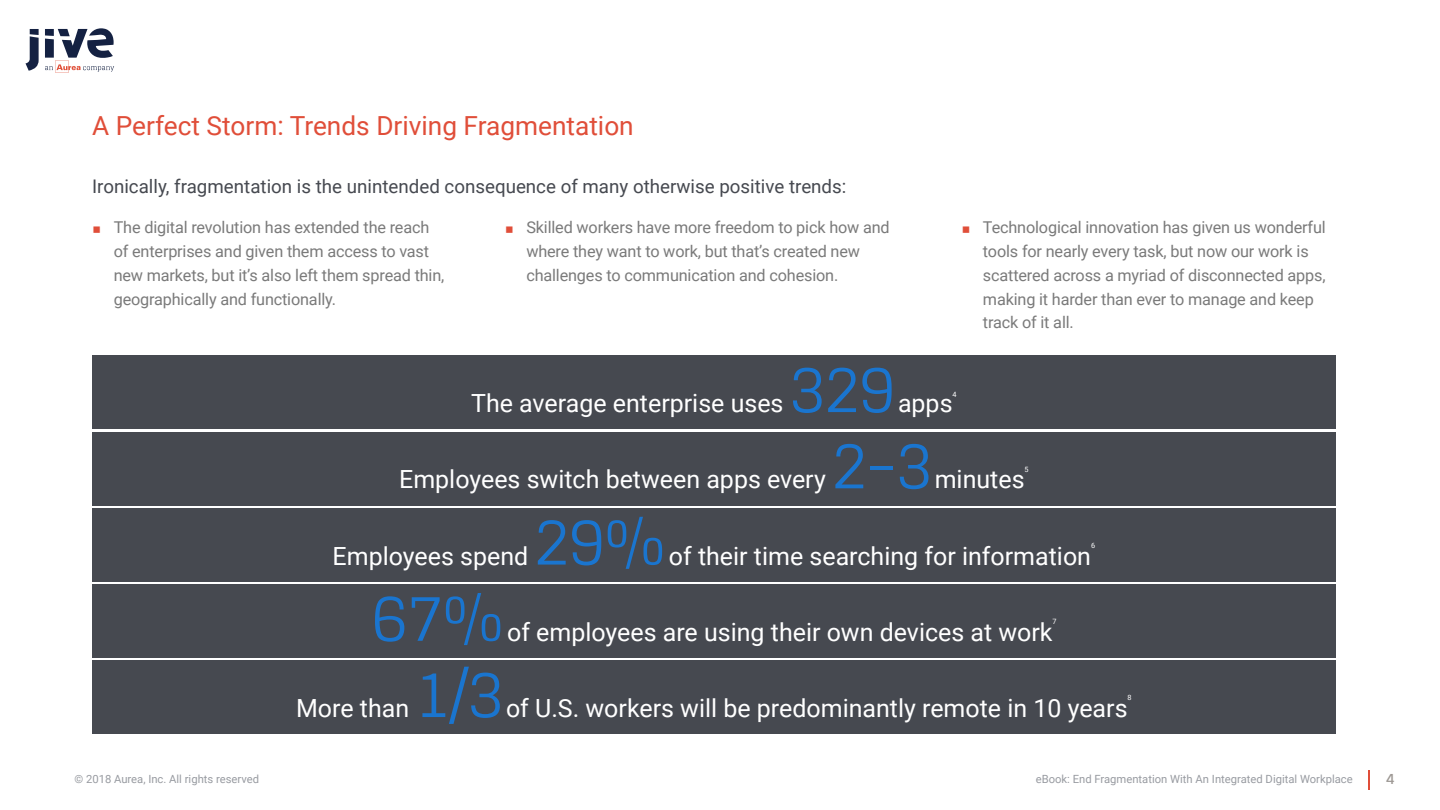
<style>
.page{position:relative;width:1440px;height:810px;background:#fff}
.page>*{position:absolute;margin:0;border:0;box-sizing:border-box;transform-origin:0 0}
.t1{font:65px "Glegoo";letter-spacing:-.04em;color:#1a75cf}
.t2{font:26.25px "Roboto";color:#e04e39}
.t3{font:25px "Roboto";color:#fff}
.t4{font:18.75px "Roboto";color:#464950}
.t5{font:16.25px/23.8px "Roboto";letter-spacing:-.01em;color:#7a7a7a}
.t6{font:700 15px "Glegoo";color:#9d9894}
.t7{font:11.25px "Roboto";color:#989ba1}
.t8{font:7.25px "Roboto";color:#fff}
</style>
<div class="page">
<svg style="left:26px;top:29px;width:13px;height:42px"></svg>
<svg style="left:45px;top:28px;width:69px;height:45px"></svg>
<hr style="left:1368px;top:770px;width:2px;height:20px;background:#e04e39">
<div style="left:92px;top:356px;width:1244px;height:73px;background:#464950"></div>
<div style="left:92px;top:661px;width:1244px;height:73px;background:#464950"></div>
<div style="left:92px;top:584px;width:1244px;height:74px;background:#464950"></div>
<div style="left:92px;top:508px;width:1244px;height:74px;background:#464950"></div>
<div style="left:92px;top:432px;width:1244px;height:73px;background:#464950"></div>
<h2 class="t2" style="left:92px;top:108px;width:543px">A Perfect Storm: Trends Driving Fragmentation</h2>
<p class="t4" style="left:92px;top:173px;width:756px">Ironically, fragmentation is the unintended consequence of many otherwise positive trends:</p>
<p class="t5" style="left:114px;top:215px;width:332px">The digital revolution has extended the reach of enterprises and given them access to vast new markets, but it’s also left them spread thin, geographically and functionally.</p>
<p class="t5" style="left:526px;top:215px;width:365px">Skilled workers have more freedom to pick how and where they want to work, but that’s created new challenges to communication and cohesion.</p>
<p class="t5" style="left:983px;top:215px;width:344px">Technological innovation has given us wonderful tools for nearly every task, but now our work is scattered across a myriad of disconnected apps, making it harder than ever to manage and keep track of it all.</p>
<h3 class="t3" style="left:471px;top:386px;width:314px">The average enterprise uses</h3>
<h1 class="t1" style="left:788px;top:352px;width:109px">329</h1>
<p class="t8" style="left:953px;top:389px;width:6px">4</p>
<h3 class="t3" style="left:898px;top:386px;width:56px">apps</h3>
<h3 class="t3" style="left:399px;top:462px;width:428px">Employees switch between apps every</h3>
<h1 class="t1" style="left:830px;top:428px;width:104px">2-3</h1>
<p class="t8" style="left:1025px;top:464px;width:6px">5</p>
<h3 class="t3" style="left:935px;top:462px;width:91px">minutes</h3>
<h3 class="t3" style="left:333px;top:538px;width:197px">Employees spend</h3>
<h1 class="t1" style="left:533px;top:504px;width:136px">29%</h1>
<p class="t8" style="left:1091px;top:540px;width:6px">6</p>
<h3 class="t3" style="left:669px;top:538px;width:424px">of their time searching for information</h3>
<h1 class="t1" style="left:371px;top:580px;width:136px">67%</h1>
<p class="t8" style="left:1053px;top:616px;width:6px">7</p>
<h3 class="t3" style="left:507px;top:614px;width:547px">of employees are using their own devices at work</h3>
<h3 class="t3" style="left:296px;top:691px;width:115px">More than</h3>
<h1 class="t1" style="left:414px;top:657px;width:92px">1/3</h1>
<h3 class="t3" style="left:506px;top:691px;width:623px">of U.S. workers will be predominantly remote in 10 years</h3>
<p class="t8" style="left:1128px;top:693px;width:6px">8</p>
<p class="t7" style="left:74px;top:771px;width:186px">© 2018 Aurea, Inc. All rights reserved</p>
<p class="t7" style="left:1036px;top:771px;width:319px">eBook: End Fragmentation With An Integrated Digital Workplace</p>
<p class="t6" style="left:1386px;top:770px;width:10px">4</p>
</div>
